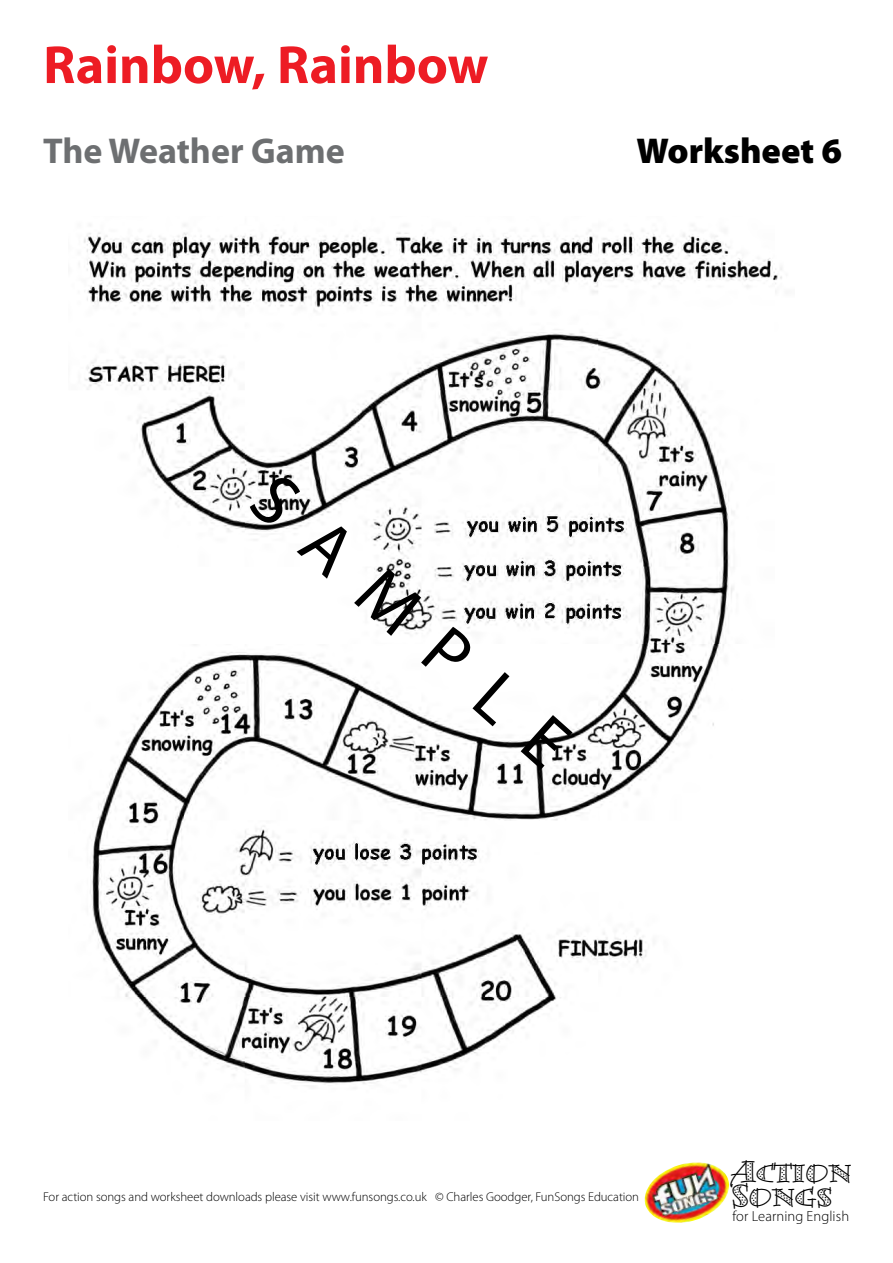
<style>
.page{position:relative;width:893px;height:1263px;background:#fff}
.page>*{position:absolute;margin:0;border:0;box-sizing:border-box;transform-origin:0 0}
.t1{font:72px "Myriad Pro";color:#000}
.t2{font:700 54px "Myriad Pro";color:#ed1c24}
.t3{font:700 36px "Myriad Pro";color:#6d6f71}
.t4{font:900 36px "Myriad Pro";color:#000}
.t5{font:27.9px/24.3px "Bermuda LP Std Dots";letter-spacing:-.005em;color:#000}
.t6{font:300 14.55px "Myriad Pro";letter-spacing:.005em;color:#000}
.t7{font:300 12.75px "Myriad Pro";letter-spacing:-.005em;color:#000}
</style>
<div class="page">
<img style="left:644px;top:1162px;width:85px;height:61px">
<img style="left:84px;top:224px;width:698px;height:860px">
<h2 class="t2" style="left:43px;top:35px;width:447px">Rainbow, Rainbow</h2>
<h3 class="t3" style="left:43px;top:131px;width:303px">The Weather Game</h3>
<h3 class="t4" style="left:637px;top:130px;width:207px">Worksheet 6</h3>
<h1 class="t1" style="left:292px;top:455px;width:399px;rotate:42deg">S A M P L E</h1>
<p class="t7" style="left:43px;top:1189px;width:597px">For action songs and worksheet downloads please visit www.funsongs.co.uk © Charles Goodger, FunSongs Education</p>
<h3 class="t5" style="left:733px;top:1159px;width:121px">Action<br>Songs</h3>
<p class="t6" style="left:733px;top:1208px;width:118px">for Learning English</p>
</div>
